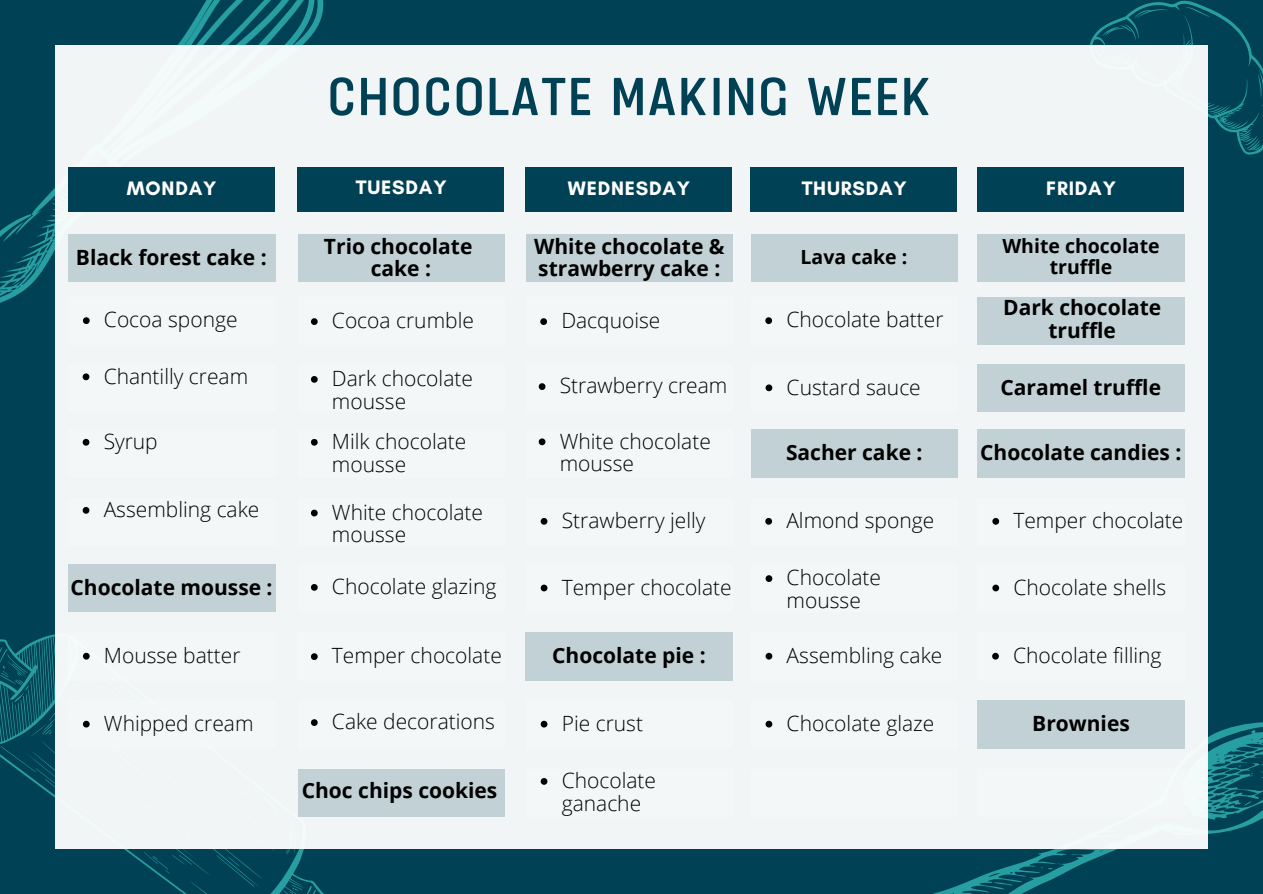
<style>
.page{position:relative;width:1263px;height:894px;background:#fff}
.page>*{position:absolute;margin:0;border:0;box-sizing:border-box;transform-origin:0 0}
.t1{font:54.75px "SUKSA";color:#004155}
.t2{font:300 21px/22.5px "Open Sans";color:#000}
.t3{font:700 21px/22.5px "Open Sans";color:#000;text-align:center}
.t4{font:700 19.8px "Glacial Indifference";letter-spacing:.04em;color:#fff}
.t5{font:700 19.5px/21.3px "Open Sans";color:#000;text-align:center}
</style>
<div class="page">
<div style="left:0;top:0;width:1263px;height:893px;background:#004155"></div>
<svg style="left:0;top:0;width:323px;height:303px"></svg>
<svg style="left:0;top:634px;width:377px;height:259px"></svg>
<svg style="left:864px;top:722px;width:399px;height:171px"></svg>
<svg style="left:1208px;top:727px;width:55px;height:92px"></svg>
<svg style="left:1090px;top:1px;width:173px;height:153px"></svg>
<div style="left:55px;top:46px;width:1153px;height:801px;background:#f2f5f6"></div>
<div style="left:68px;top:167px;width:207px;height:44px;background:#004155"></div>
<div style="left:68px;top:234px;width:207px;height:48px;background:#c1d1d5"></div>
<div style="left:298px;top:167px;width:206px;height:44px;background:#004155"></div>
<div style="left:526px;top:167px;width:206px;height:44px;background:#004155"></div>
<div style="left:751px;top:167px;width:206px;height:44px;background:#004155"></div>
<div style="left:977px;top:167px;width:207px;height:44px;background:#004155"></div>
<div style="left:68px;top:564px;width:207px;height:47px;background:#c1d1d5"></div>
<div style="left:298px;top:234px;width:207px;height:48px;background:#c1d1d5"></div>
<div style="left:298px;top:768px;width:207px;height:48px;background:#c1d1d5"></div>
<div style="left:526px;top:234px;width:207px;height:48px;background:#c1d1d5"></div>
<div style="left:526px;top:632px;width:207px;height:48px;background:#c1d1d5"></div>
<div style="left:751px;top:234px;width:207px;height:48px;background:#c1d1d5"></div>
<div style="left:751px;top:430px;width:207px;height:47px;background:#c1d1d5"></div>
<div style="left:978px;top:234px;width:207px;height:48px;background:#c1d1d5"></div>
<div style="left:978px;top:297px;width:207px;height:47px;background:#c1d1d5"></div>
<div style="left:978px;top:430px;width:207px;height:47px;background:#c1d1d5"></div>
<div style="left:978px;top:364px;width:207px;height:47px;background:#c1d1d5"></div>
<div style="left:978px;top:700px;width:207px;height:48px;background:#c1d1d5"></div>
<svg style="left:83px;top:317px;width:7px;height:7px"></svg>
<svg style="left:83px;top:373px;width:6px;height:7px"></svg>
<svg style="left:83px;top:439px;width:6px;height:6px"></svg>
<svg style="left:83px;top:507px;width:6px;height:6px"></svg>
<svg style="left:83px;top:652px;width:7px;height:7px"></svg>
<svg style="left:83px;top:720px;width:7px;height:7px"></svg>
<svg style="left:540px;top:318px;width:7px;height:7px"></svg>
<svg style="left:539px;top:383px;width:6px;height:7px"></svg>
<svg style="left:539px;top:438px;width:6px;height:7px"></svg>
<svg style="left:541px;top:518px;width:6px;height:6px"></svg>
<svg style="left:541px;top:584px;width:6px;height:7px"></svg>
<svg style="left:541px;top:720px;width:6px;height:7px"></svg>
<svg style="left:765px;top:317px;width:7px;height:7px"></svg>
<svg style="left:766px;top:384px;width:6px;height:7px"></svg>
<svg style="left:765px;top:518px;width:7px;height:6px"></svg>
<svg style="left:766px;top:575px;width:6px;height:6px"></svg>
<svg style="left:766px;top:652px;width:6px;height:7px"></svg>
<svg style="left:766px;top:720px;width:6px;height:7px"></svg>
<svg style="left:992px;top:518px;width:7px;height:6px"></svg>
<svg style="left:992px;top:584px;width:7px;height:7px"></svg>
<svg style="left:992px;top:652px;width:7px;height:7px"></svg>
<svg style="left:311px;top:318px;width:7px;height:7px"></svg>
<svg style="left:311px;top:376px;width:7px;height:6px"></svg>
<svg style="left:311px;top:439px;width:7px;height:6px"></svg>
<svg style="left:311px;top:509px;width:7px;height:7px"></svg>
<svg style="left:311px;top:584px;width:7px;height:6px"></svg>
<svg style="left:311px;top:653px;width:7px;height:6px"></svg>
<svg style="left:311px;top:719px;width:7px;height:6px"></svg>
<svg style="left:541px;top:778px;width:6px;height:6px"></svg>
<h1 class="t1" style="left:327px;top:60px;width:606px">CHOCOLATE MAKING WEEK</h1>
<p class="t4" style="left:127px;top:176px;width:91px">MONDAY</p>
<p class="t4" style="left:356px;top:175px;width:92px">TUESDAY</p>
<p class="t4" style="left:568px;top:176px;width:124px">WEDNESDAY</p>
<p class="t4" style="left:802px;top:176px;width:107px">THURSDAY</p>
<p class="t4" style="left:1046px;top:176px;width:71px">FRIDAY</p>
<p class="t3" style="left:76px;top:246px;width:192px">Black forest cake :</p>
<p class="t2" style="left:104px;top:308px;width:135px">Cocoa sponge</p>
<p class="t2" style="left:104px;top:364px;width:146px">Chantilly cream</p>
<p class="t2" style="left:104px;top:429px;width:56px">Syrup</p>
<p class="t2" style="left:104px;top:497px;width:157px">Assembling cake</p>
<p class="t3" style="left:71px;top:575px;width:204px">Chocolate mousse :</p>
<p class="t2" style="left:104px;top:643px;width:138px">Mousse batter</p>
<p class="t3" style="left:324px;top:234px;width:150px">Trio chocolate cake :</p>
<p class="t2" style="left:332px;top:309px;width:143px">Cocoa crumble</p>
<p class="t2" style="left:332px;top:366px;width:143px">Dark chocolate mousse</p>
<p class="t2" style="left:332px;top:429px;width:136px">Milk chocolate mousse</p>
<p class="t2" style="left:332px;top:500px;width:153px">White chocolate mousse</p>
<p class="t2" style="left:332px;top:574px;width:166px">Chocolate glazing</p>
<p class="t2" style="left:332px;top:643px;width:171px">Temper chocolate</p>
<p class="t3" style="left:534px;top:234px;width:192px;text-align:left">White chocolate &amp; strawberry cake :</p>
<p class="t2" style="left:561px;top:309px;width:101px">Dacquoise</p>
<p class="t2" style="left:560px;top:374px;width:169px">Strawberry cream</p>
<p class="t2" style="left:560px;top:429px;width:153px">White chocolate mousse</p>
<p class="t2" style="left:562px;top:508px;width:145px">Strawberry jelly</p>
<p class="t2" style="left:562px;top:575px;width:171px">Temper chocolate</p>
<p class="t3" style="left:552px;top:643px;width:155px">Chocolate pie :</p>
<p class="t5" style="left:801px;top:245px;width:108px">Lava cake :</p>
<p class="t2" style="left:786px;top:308px;width:159px">Chocolate batter</p>
<p class="t2" style="left:787px;top:375px;width:136px">Custard sauce</p>
<p class="t3" style="left:786px;top:440px;width:138px">Sacher cake :</p>
<p class="t2" style="left:786px;top:508px;width:149px">Almond sponge</p>
<p class="t2" style="left:787px;top:565px;width:96px">Chocolate mousse</p>
<p class="t2" style="left:787px;top:643px;width:157px">Assembling cake</p>
<p class="t5" style="left:1002px;top:234px;width:159px">White chocolate truffle</p>
<p class="t3" style="left:1003px;top:295px;width:160px">Dark chocolate truffle</p>
<p class="t3" style="left:1000px;top:375px;width:162px">Caramel truffle</p>
<p class="t3" style="left:980px;top:440px;width:203px">Chocolate candies :</p>
<p class="t2" style="left:1013px;top:508px;width:171px">Temper chocolate</p>
<p class="t2" style="left:1013px;top:575px;width:154px">Chocolate shells</p>
<p class="t2" style="left:1013px;top:643px;width:150px">Chocolate filling</p>
<p class="t2" style="left:104px;top:711px;width:151px">Whipped cream</p>
<p class="t2" style="left:332px;top:709px;width:165px">Cake decorations</p>
<p class="t2" style="left:562px;top:711px;width:83px">Pie crust</p>
<p class="t2" style="left:787px;top:711px;width:149px">Chocolate glaze</p>
<p class="t3" style="left:1032px;top:711px;width:99px">Brownies</p>
<p class="t3" style="left:302px;top:778px;width:197px">Choc chips cookies</p>
<p class="t2" style="left:562px;top:768px;width:96px">Chocolate ganache</p>
</div>
